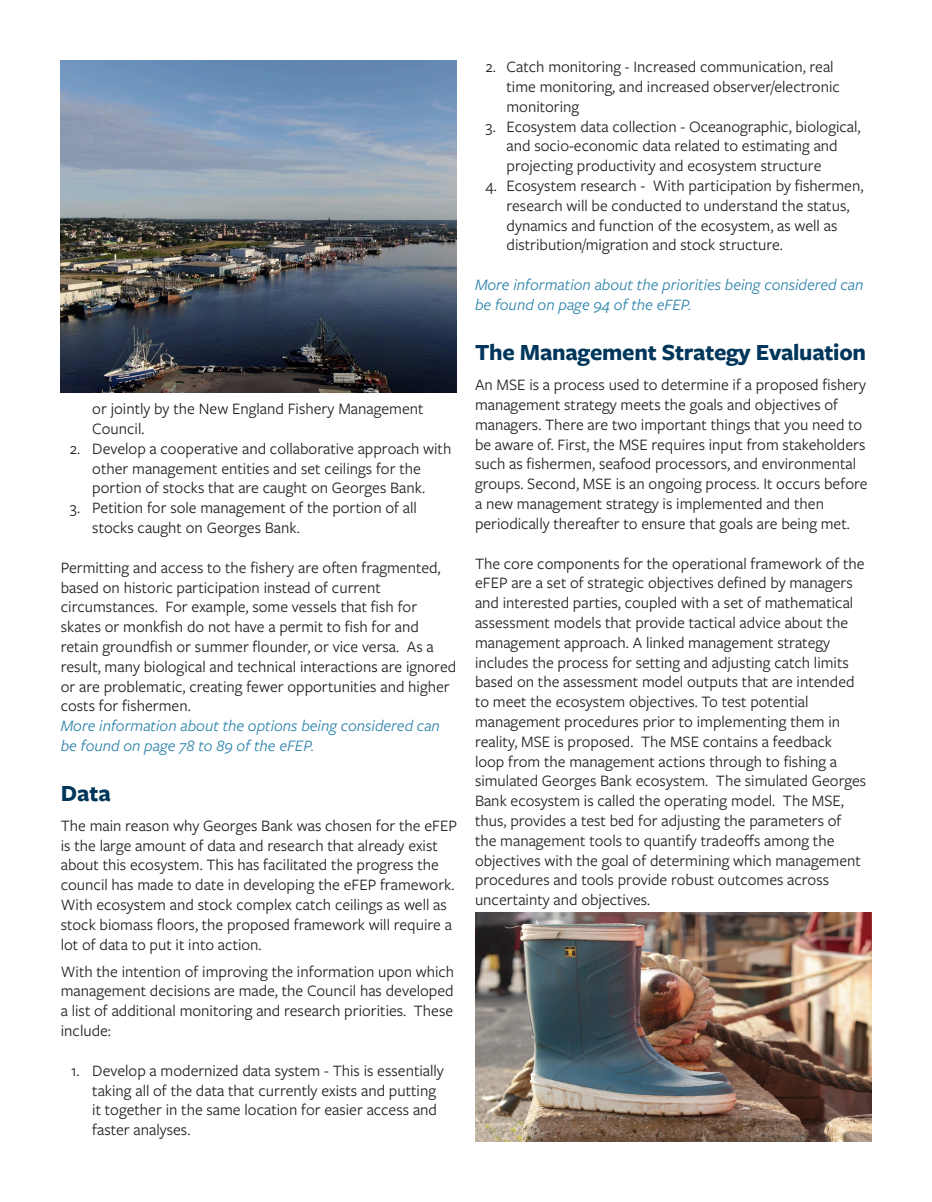
<style>
.page{position:relative;width:932px;height:1202px;background:#fff}
.page>*{position:absolute;margin:0;border:0;box-sizing:border-box;transform-origin:0 0}
.t1{font:700 24px "Freight Sans Pro";letter-spacing:-.01em;color:#00365b}
.t2{font:16.5px/19.8px "Freight Sans Pro";color:#231f20}
.t3{font:italic 16.5px/19.8px "Freight Sans Pro";color:#2c83aa}
</style>
<div class="page">
<img style="left:475px;top:912px;width:396px;height:229px">
<img style="left:61px;top:61px;width:396px;height:331px">
<p class="t2" style="left:92px;top:398px;width:333px">or jointly by the New England Fishery Management<br>Council.</p>
<p class="t2" style="left:70px;top:438px;width:383px;text-align:center">2. Develop a cooperative and collaborative approach with other management entities and set ceilings for the portion of stocks that are caught on Georges Bank.</p>
<p class="t2" style="left:92px;top:497px;width:326px;text-indent:-22px">3. Petition for sole management of the portion of all stocks caught on Georges Bank.</p>
<p class="t2" style="left:61px;top:557px;width:397px">Permitting and access to the fishery are often fragmented, based on historic participation instead of current circumstances. For example, some vessels that fish for skates or monkfish do not have a permit to fish for and retain groundfish or summer flounder, or vice versa. As a result, many biological and technical interactions are ignored or are problematic, creating fewer opportunities and higher costs for fishermen.</p>
<p class="t3" style="left:61px;top:715px;width:381px">More information about the options being considered can be found on page 78 to 89 of the eFEP.</p>
<p class="t1" style="left:61px;top:776px;width:51px">Data</p>
<p class="t2" style="left:61px;top:815px;width:397px">The main reason why Georges Bank was chosen for the eFEP is the large amount of data and research that already exist about this ecosystem. This has facilitated the progress the council has made to date in developing the eFEP framework.<br>With ecosystem and stock complex catch ceilings as well as stock biomass floors, the proposed framework will require a lot of data to put it into action.</p>
<p class="t2" style="left:61px;top:960px;width:395px;text-align:justify">With the intention of improving the information upon which management decisions are made, the Council has developed a list of additional monitoring and research priorities. These include:</p>
<p class="t2" style="left:92px;top:1059px;width:353px;text-indent:-21px">1. Develop a modernized data system - This is essentially taking all of the data that currently exists and putting it together in the same location for easier access and faster analyses.</p>
<p class="t2" style="left:506px;top:56px;width:335px;text-indent:-21px">2. Catch monitoring - Increased communication, real time monitoring, and increased observer/electronic monitoring</p>
<p class="t2" style="left:506px;top:116px;width:356px;text-indent:-21px">3. Ecosystem data collection - Oceanographic, biological, and socio-economic data related to estimating and projecting productivity and ecosystem structure</p>
<p class="t2" style="left:506px;top:175px;width:358px;text-indent:-21px">4. Ecosystem research - With participation by fishermen, research will be conducted to understand the status, dynamics and function of the ecosystem, as well as distribution/migration and stock structure.</p>
<p class="t3" style="left:475px;top:274px;width:390px">More information about the priorities being considered can be found on page 94 of the eFEP.</p>
<p class="t1" style="left:475px;top:336px;width:392px">The Management Strategy Evaluation</p>
<p class="t2" style="left:475px;top:374px;width:394px">An MSE is a process used to determine if a proposed fishery management strategy meets the goals and objectives of managers. There are two important things that you need to be aware of. First, the MSE requires input from stakeholders such as fishermen, seafood processors, and environmental groups. Second, MSE is an ongoing process. It occurs before a new management strategy is implemented and then periodically thereafter to ensure that goals are being met.</p>
<p class="t2" style="left:475px;top:552px;width:393px">The core components for the operational framework of the eFEP are a set of strategic objectives defined by managers and interested parties, coupled with a set of mathematical assessment models that provide tactical advice about the management approach. A linked management strategy includes the process for setting and adjusting catch limits based on the assessment model outputs that are intended to meet the ecosystem objectives. To test potential management procedures prior to implementing them in reality, MSE is proposed. The MSE contains a feedback<br>loop from the management actions through to fishing a simulated Georges Bank ecosystem. The simulated Georges Bank ecosystem is called the operating model. The MSE, thus, provides a test bed for adjusting the parameters of the management tools to quantify tradeoffs among the objectives with the goal of determining which management procedures and tools provide robust outcomes across uncertainty and objectives.</p>
</div>
